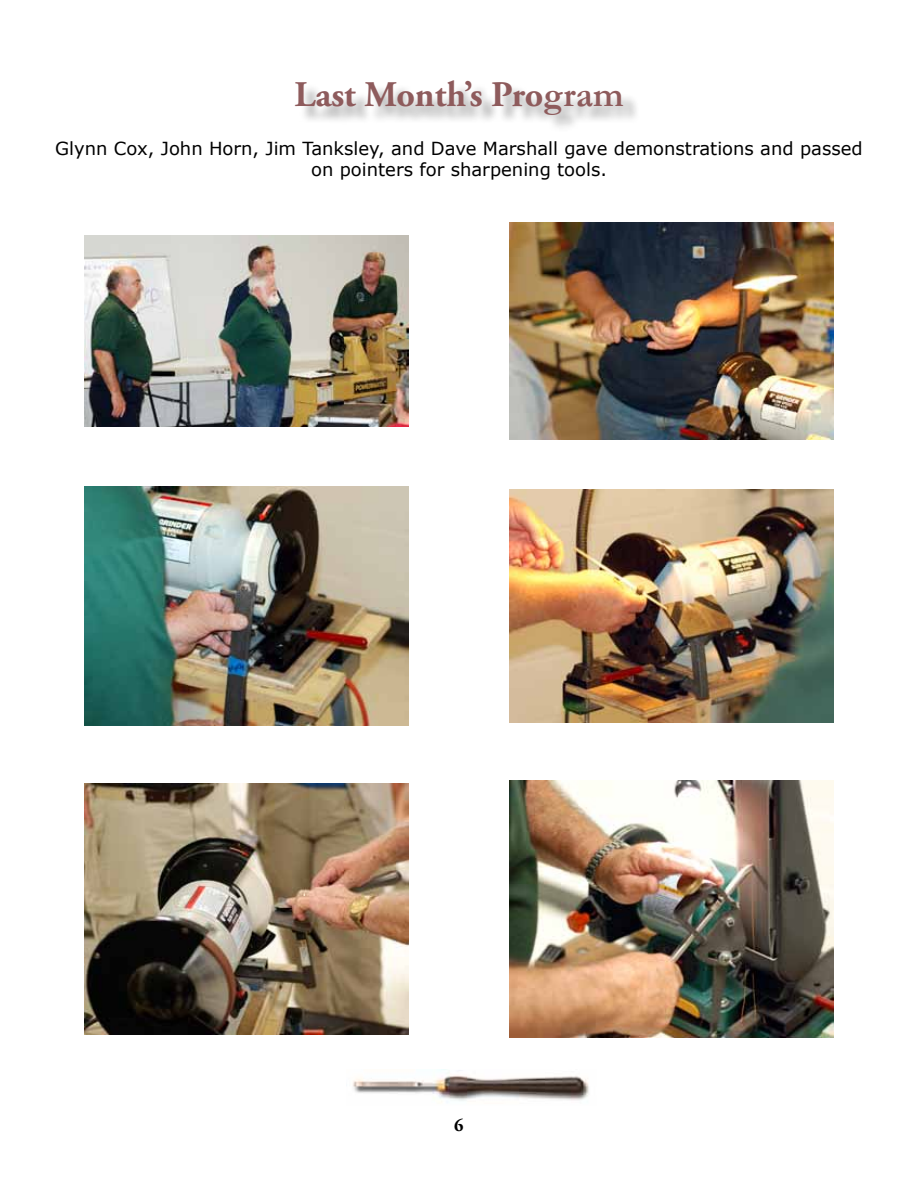
<style>
.page{position:relative;width:918px;height:1188px;background:#fff}
.page>*{position:absolute;margin:0;border:0;box-sizing:border-box;transform-origin:0 0}
.t1{font:700 36px "Adobe Garamond Pro";color:#8e5b5c}
.t2{font:18px/21.6px "Verdana";color:#000;text-align:center}
.t3{font:700 18px "Adobe Garamond Pro";color:#000}
.s1{font-family:"Garamond"}
</style>
<div class="page">
<div style="left:297px;top:81px;width:343px;height:51px;background:#000;opacity:.35"></div>
<img style="left:84px;top:236px;width:324px;height:190px">
<img style="left:509px;top:223px;width:324px;height:216px">
<img style="left:84px;top:487px;width:324px;height:239px">
<img style="left:509px;top:489px;width:324px;height:234px">
<img style="left:84px;top:784px;width:324px;height:250px">
<img style="left:509px;top:781px;width:324px;height:256px">
<img style="left:353px;top:1069px;width:236px;height:33px">
<h1 class="t1" style="left:294px;top:73px;width:331px">Last Month’s Pro<span class="s1">gram</span></h1>
<p class="t2" style="left:55px;top:137px;width:809px">Glynn Cox, John Horn, Jim Tanksley, and Dave Marshall gave demonstrations and passed on pointers for sharpening tools.</p>
<p class="t3" style="left:454px;top:1115px;width:11px">6</p>
</div>
